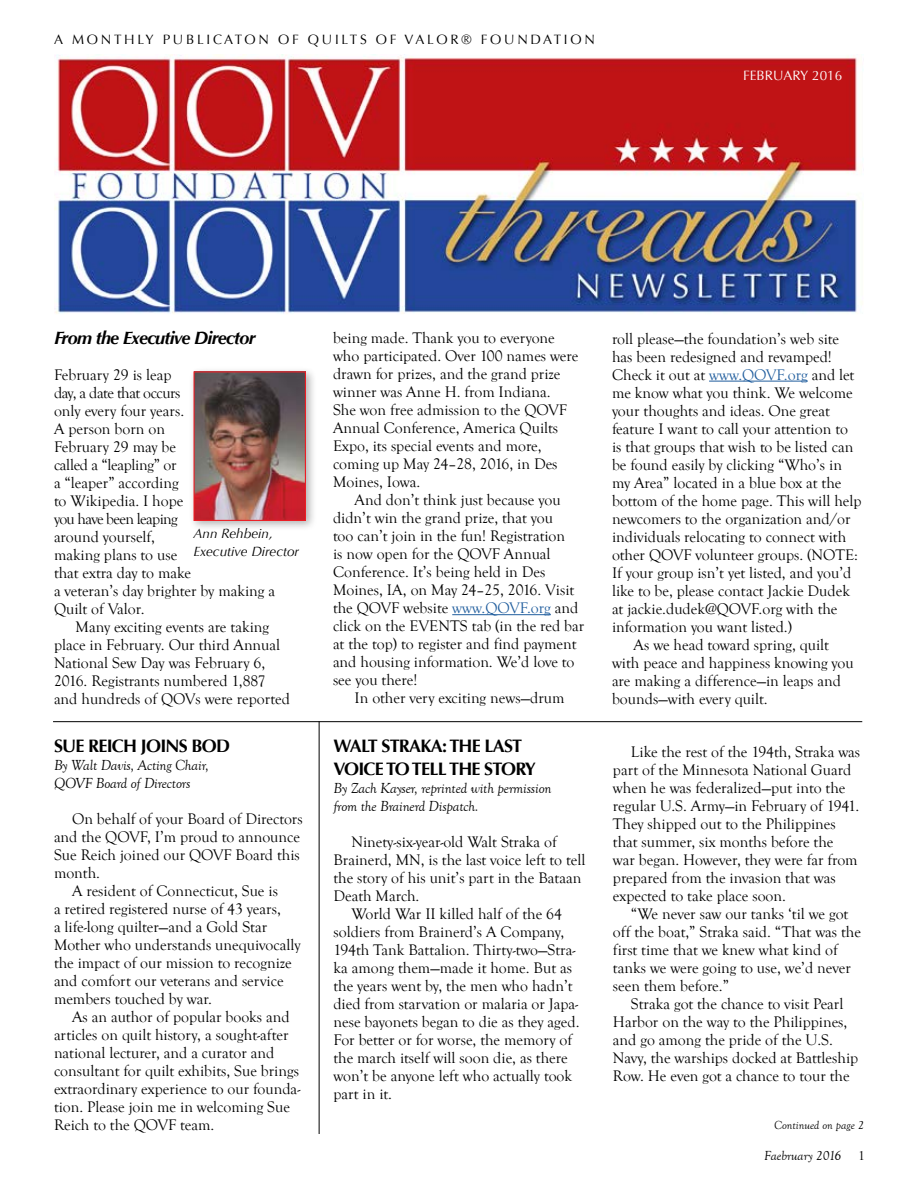
<style>
.page{position:relative;width:918px;height:1188px;background:#fff}
.page>*{position:absolute;margin:0;border:0;box-sizing:border-box;transform-origin:0 0}
.t1{font:700 18px/22.5px "Optima";letter-spacing:-.04em;color:#000}
.t2{font:italic 700 18px "Optima";letter-spacing:-.04em;color:#000}
.t3{font:15.75px/18px "Goudy Old Style T";color:#000}
.t4{font:italic 15px/18px "Goudy Old Style T";letter-spacing:-.01em;color:#000}
.t5{font:13.5px "Optima";letter-spacing:.2em;color:#000}
.t6{font:italic 13.5px/18px "Optima";color:#000}
.t7{font:italic 13.5px "Goudy Old Style T";color:#000}
.t8{font:13.5px "Optima";color:#fff}
.t9{font:13.5px "Goudy Old Style T";color:#000}
.t10{font:italic 12px "Goudy Old Style T";color:#000}
.s1{color:#215e9e}
</style>
<div class="page">
<img style="left:54px;top:54px;width:808px;height:260px">
<hr style="left:53px;top:721px;width:809px;height:1px;background:#000">
<div style="left:189px;top:366px;width:128px;height:165px;background:#000;opacity:.3"></div>
<img style="left:196px;top:373px;width:108px;height:146px">
<div style="left:194px;top:371px;width:112px;height:150px;border:1px solid #ed1d24"></div>
<hr style="left:452px;top:614px;width:99px;height:1px;background:#215e9e">
<hr style="left:709px;top:381px;width:99px;height:1px;background:#215e9e">
<hr style="left:319px;top:721px;width:1px;height:413px;background:#000">
<p class="t5" style="left:54px;top:32px;width:542px">A MONTHLY PUBLICATON OF QUILTS OF VALOR® FOUNDATION</p>
<p class="t8" style="left:743px;top:68px;width:101px">FEBRUARY 2016</p>
<p class="t2" style="left:54px;top:328px;width:203px">From the Executive Director</p>
<p class="t3" style="left:54px;top:366px;width:223px">February 29 is leap<br>day, a date that occurs<br>only every four years.<br>A person born on<br>February 29 may be<br>called a “leapling” or<br>a “leaper” according<br>to Wikipedia. I hope<br>you have been leaping<br>around yourself,<br>making plans to use<br>that extra day to make<br>a veteran’s day brighter by making a<br>Quilt of Valor.</p>
<p class="t3" style="left:54px;top:619px;width:237px;text-indent:22px">Many exciting events are taking place in February. Our third Annual National Sew Day was February 6, 2016. Registrants numbered 1,887 and hundreds of QOVs were reported</p>
<p class="t6" style="left:194px;top:525px;width:107px">Ann Rehbein,<br>Executive Director</p>
<p class="t1" style="left:54px;top:735px;width:178px">SUE REICH JOINS BOD</p>
<p class="t4" style="left:54px;top:757px;width:156px">By Walt Davis, Acting Chair,<br>QOVF Board of Directors</p>
<p class="t3" style="left:72px;top:810px;width:232px">On behalf of your Board of Directors</p>
<p class="t3" style="left:54px;top:828px;width:248px">and the QOVF, I’m proud to announce</p>
<p class="t3" style="left:54px;top:846px;width:247px">Sue Reich joined our QOVF Board this</p>
<p class="t3" style="left:54px;top:864px;width:48px">month.</p>
<p class="t3" style="left:72px;top:882px;width:207px">A resident of Connecticut, Sue is</p>
<p class="t3" style="left:54px;top:900px;width:228px">a retired registered nurse of 43 years,</p>
<p class="t3" style="left:54px;top:918px;width:215px">a life-long quilter—and a Gold Star</p>
<p class="t3" style="left:54px;top:936px;width:248px">Mother who understands unequivocally</p>
<p class="t3" style="left:54px;top:954px;width:239px">the impact of our mission to recognize</p>
<p class="t3" style="left:54px;top:972px;width:231px">and comfort our veterans and service</p>
<p class="t3" style="left:54px;top:990px;width:160px">members touched by war.</p>
<p class="t3" style="left:72px;top:1008px;width:219px">As an author of popular books and</p>
<p class="t3" style="left:54px;top:1026px;width:236px">articles on quilt history, a sought-after</p>
<p class="t3" style="left:54px;top:1044px;width:222px">national lecturer, and a curator and</p>
<p class="t3" style="left:54px;top:1062px;width:247px">consultant for quilt exhibits, Sue brings</p>
<p class="t3" style="left:54px;top:1080px;width:248px">extraordinary experience to our founda-</p>
<p class="t3" style="left:54px;top:1098px;width:238px">tion. Please join me in welcoming Sue</p>
<p class="t3" style="left:54px;top:1116px;width:162px">Reich to the QOVF team.</p>
<p class="t3" style="left:333px;top:329px;width:247px">being made. Thank you to everyone who participated. Over 100 names were drawn for prizes, and the grand prize winner was Anne H. from Indiana.<br>She won free admission to the QOVF<br>Annual Conference, America Quilts<br>Expo, its special events and more, coming up May 24–28, 2016, in Des<br>Moines, Iowa.</p>
<p class="t3" style="left:333px;top:492px;width:253px;text-indent:22px">And don’t think just because you didn’t win the grand prize, that you<br>too can’t join in the fun! Registration<br>is now open for the QOVF Annual Conference. It’s being held in Des Moines, IA, on May 24–25, 2016. Visit the QOVF website <span class="s1">www.QOVF.org</span> and click on the EVENTS tab (in the red bar at the top) to register and find payment and housing information. We’d love to see you there!</p>
<p class="t3" style="left:355px;top:690px;width:211px">In other very exciting news—drum</p>
<p class="t1" style="left:333px;top:735px;width:204px">WALT STRAKA: THE LAST<br>VOICE TO TELL THE STORY</p>
<p class="t4" style="left:333px;top:779px;width:220px">By Zach Kayser, reprinted with permission from the Brainerd Dispatch.</p>
<p class="t3" style="left:333px;top:833px;width:253px;text-indent:18px">Ninety-six-year-old Walt Straka of Brainerd, MN, is the last voice left to tell the story of his unit’s part in the Bataan Death March.</p>
<p class="t3" style="left:333px;top:905px;width:248px;text-indent:18px">World War II killed half of the 64 soldiers from Brainerd’s A Company, 194th Tank Battalion. Thirty-two—Stra&shy;ka among them—made it home. But as the years went by, the men who hadn’t died from starvation or malaria or Japa&shy;nese bayonets began to die as they aged.<br>For better or for worse, the memory of the march itself will soon die, as there won’t be anyone left who actually took part in it.</p>
<p class="t3" style="left:612px;top:330px;width:229px">roll please—the foundation’s web site</p>
<p class="t3" style="left:612px;top:348px;width:221px">has been redesigned and revamped!</p>
<p class="t3" style="left:612px;top:366px;width:244px">Check it out at <span class="s1">www.QOVF.org</span> and let</p>
<p class="t3" style="left:612px;top:384px;width:242px">me know what you think. We welcome</p>
<p class="t3" style="left:612px;top:402px;width:219px">your thoughts and ideas. One great</p>
<p class="t3" style="left:612px;top:420px;width:237px">feature I want to call your attention to</p>
<p class="t3" style="left:612px;top:438px;width:243px">is that groups that wish to be listed can</p>
<p class="t3" style="left:612px;top:456px;width:232px">be found easily by clicking “Who’s in</p>
<p class="t3" style="left:612px;top:474px;width:231px">my Area” located in a blue box at the</p>
<p class="t3" style="left:612px;top:492px;width:251px">bottom of the home page. This will help</p>
<p class="t3" style="left:612px;top:510px;width:240px">newcomers to the organization and/or</p>
<p class="t3" style="left:612px;top:528px;width:236px">individuals relocating to connect with</p>
<p class="t3" style="left:612px;top:546px;width:248px">other QOVF volunteer groups. (NOTE:</p>
<p class="t3" style="left:612px;top:564px;width:241px">If your group isn’t yet listed, and you’d</p>
<p class="t3" style="left:612px;top:582px;width:239px">like to be, please contact Jackie Dudek</p>
<p class="t3" style="left:612px;top:600px;width:227px">at jackie.dudek@QOVF.org with the</p>
<p class="t3" style="left:612px;top:618px;width:182px">information you want listed.)</p>
<p class="t3" style="left:634px;top:636px;width:197px">As we head toward spring, quilt</p>
<p class="t3" style="left:612px;top:654px;width:243px">with peace and happiness knowing you</p>
<p class="t3" style="left:612px;top:672px;width:230px">are making a difference—in leaps and</p>
<p class="t3" style="left:612px;top:690px;width:157px">bounds—with every quilt.</p>
<p class="t3" style="left:613px;top:743px;width:249px;text-indent:18px">Like the rest of the 194th, Straka was part of the Minnesota National Guard when he was federalized—put into the regular U.S. Army—in February of 1941.<br>They shipped out to the Philippines that summer, six months before the<br>war began. However, they were far from prepared from the invasion that was expected to take place soon.</p>
<p class="t3" style="left:613px;top:905px;width:250px;text-indent:18px">“We never saw our tanks ‘til we got off the boat,” Straka said. “That was the first time that we knew what kind of tanks we were going to use, we’d never seen them before.”</p>
<p class="t3" style="left:613px;top:995px;width:247px;text-indent:18px">Straka got the chance to visit Pearl Harbor on the way to the Philippines, and go among the pride of the U.S.<br>Navy, the warships docked at Battleship Row. He even got a chance to tour the</p>
<p class="t10" style="left:774px;top:1119px;width:91px">Continued on page 2</p>
<p class="t7" style="left:764px;top:1149px;width:79px">Faebruary 2016</p>
<p class="t9" style="left:858px;top:1149px;width:8px">1</p>
</div>
